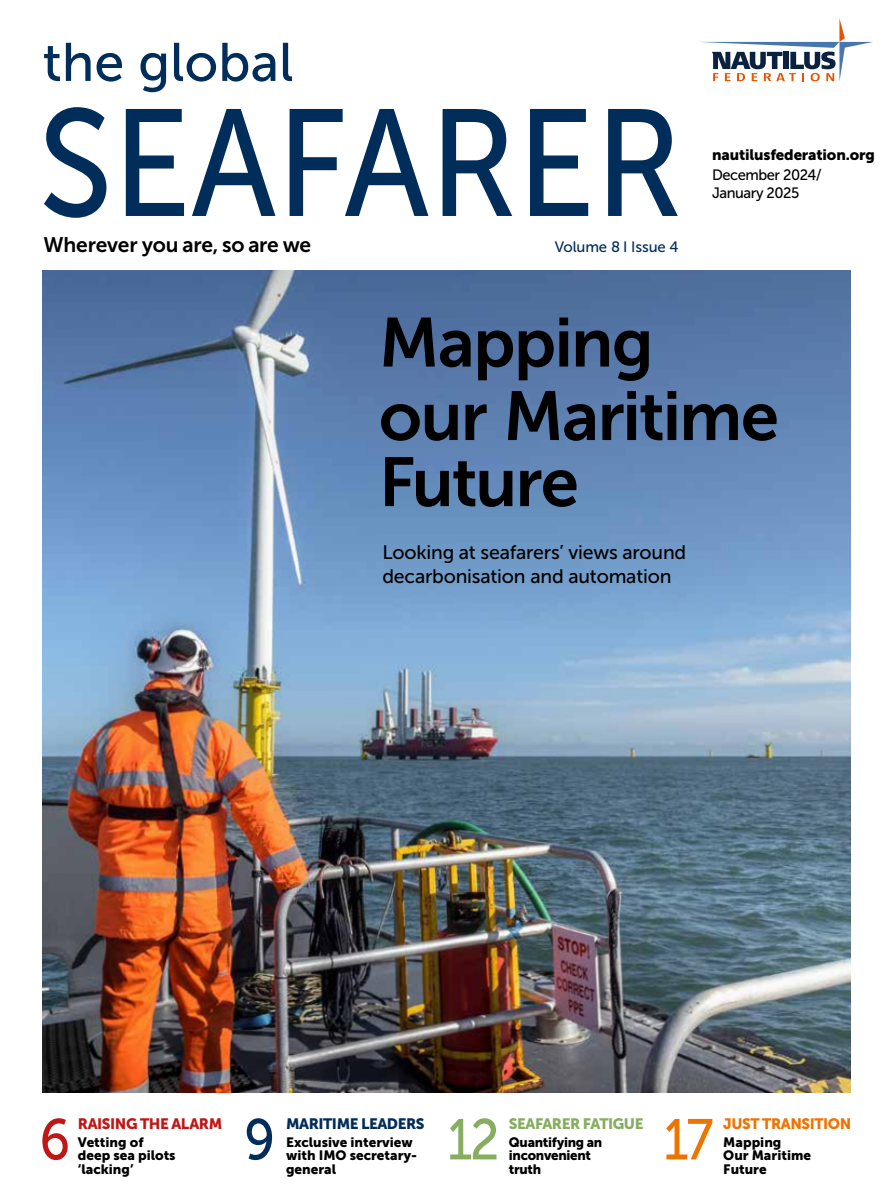
<style>
.page{position:relative;width:893px;height:1191px;background:#fff}
.page>*{position:absolute;margin:0;border:0;box-sizing:border-box;transform-origin:0 0}
.t1{font:151.5px "Museo Sans 500";color:#002d59;scale:.9 1}
.t2{font:69px/73.5px "Museo Sans 700";letter-spacing:-.025em;color:#000}
.t3{font:57.3px "Museo Sans 500";color:#86ad60;scale:.9 1}
.t4{font:57.3px "Museo Sans 500";color:#ee7402;scale:.9 1}
.t5{font:57.3px "Museo Sans 500";color:#be1716;scale:.9 1}
.t6{font:57.3px "Museo Sans 500";color:#002d59;scale:.9 1}
.t7{font:54px "Museo Sans 500";color:#002d59}
.t8{font:21px "Museo Sans 700";letter-spacing:-.01em;color:#000}
.t9{font:19.5px/24px "Museo Sans 500";letter-spacing:-.01em;color:#000}
.t10{font:15px/18px "Museo Sans 500";letter-spacing:-.03em;color:#000}
.t11{font:15px "Museo Sans 900";letter-spacing:-.01em;color:#000}
.t12{font:15px "Museo Sans 900";letter-spacing:-.03em;color:#be1716}
.t13{font:15px "Museo Sans 900";letter-spacing:-.03em;color:#86ad60}
.t14{font:15px "Museo Sans 900";letter-spacing:-.03em;color:#002d59}
.t15{font:15px "Museo Sans 900";letter-spacing:-.03em;color:#ee7402}
.t16{font:15px "Museo Sans 500";letter-spacing:-.01em;color:#002d59}
.t17{font:13.5px/13.5px "Museo Sans 900";color:#000}
.t18{font:13.5px/13.5px "Museo Sans 900";letter-spacing:-.02em;color:#000}
</style>
<div class="page">
<svg style="left:699px;top:18px;width:174px;height:64px"></svg>
<img style="left:43px;top:270px;width:807px;height:822px">
<h3 class="t7" style="left:42px;top:33px;width:252px">the global</h3>
<h1 class="t1" style="left:38px;top:81px;width:717px">SEAFARER</h1>
<h3 class="t8" style="left:44px;top:233px;width:269px">Wherever you are, so are we</h3>
<p class="t16" style="left:555px;top:238px;width:125px">Volume 8 I Issue 4</p>
<p class="t11" style="left:712px;top:146px;width:164px">nautilusfederation.org</p>
<p class="t10" style="left:712px;top:166px;width:111px">December 2024/<br>January 2025</p>
<h2 class="t2" style="left:379px;top:306px;width:402px">Mapping our Maritime</h2>
<h2 class="t2" style="left:379px;top:445px;width:202px">Future</h2>
<h3 class="t9" style="left:382px;top:540px;width:305px">Looking at seafarers’ views around decarbonisation and automation</h3>
<h3 class="t5" style="left:39px;top:1108px;width:36px">6</h3>
<p class="t12" style="left:78px;top:1115px;width:146px">RAISING THE ALARM</p>
<p class="t17" style="left:78px;top:1135px;width:99px">Vetting of deep sea pilots ‘lacking’</p>
<h3 class="t6" style="left:244px;top:1108px;width:36px">9</h3>
<p class="t14" style="left:286px;top:1115px;width:140px">MARITIME LEADERS</p>
<p class="t17" style="left:286px;top:1135px;width:133px">Exclusive interview with IMO secretary-</p>
<p class="t17" style="left:286px;top:1162px;width:52px">general</p>
<h3 class="t3" style="left:447px;top:1108px;width:59px">12</h3>
<p class="t13" style="left:509px;top:1115px;width:136px">SEAFARER FATIGUE</p>
<p class="t18" style="left:509px;top:1135px;width:95px">Quantifying an inconvenient truth</p>
<h3 class="t4" style="left:664px;top:1108px;width:57px">17</h3>
<p class="t15" style="left:723px;top:1115px;width:130px">JUST TRANSITION</p>
<p class="t17" style="left:723px;top:1135px;width:89px">Mapping<br>Our Maritime<br>Future</p>
</div>
